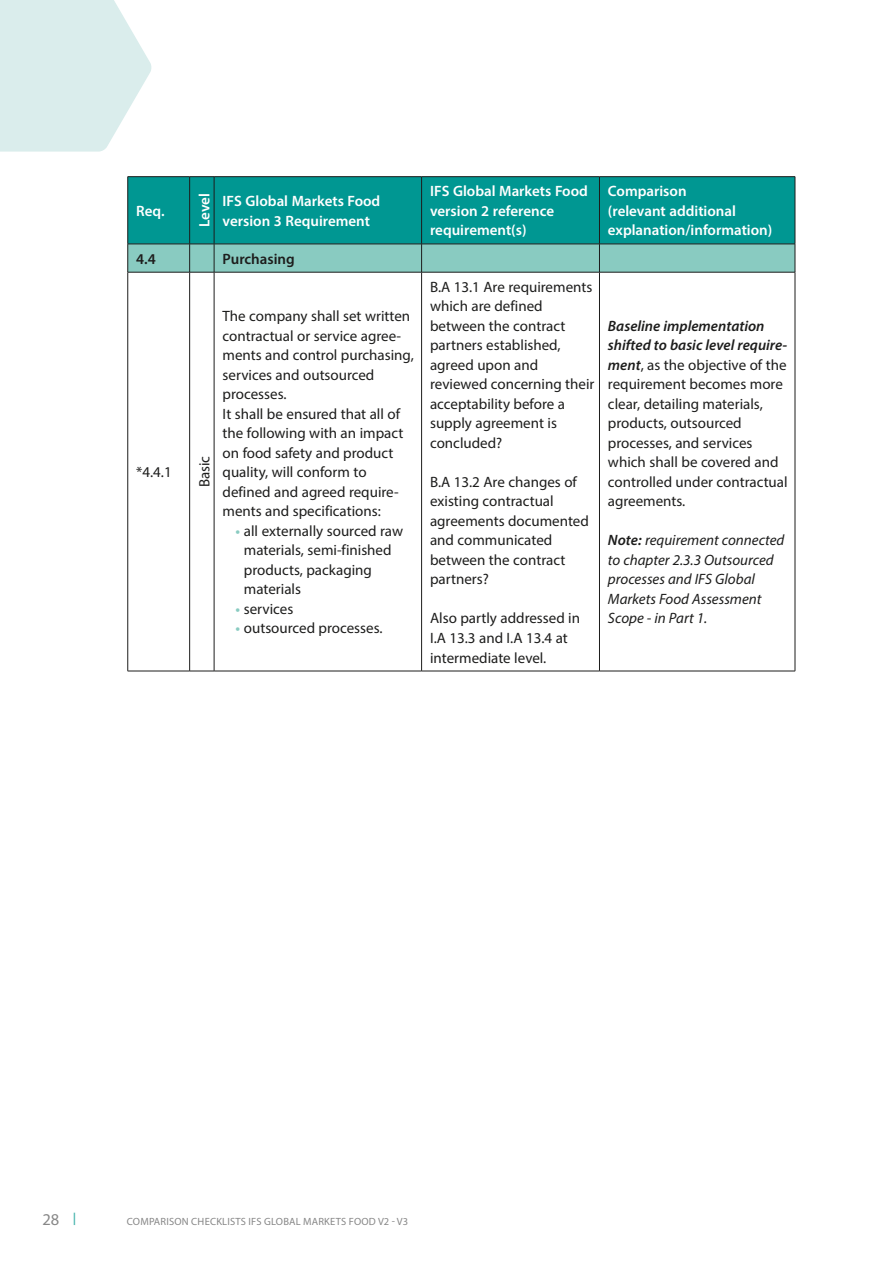
<style>
.page{position:relative;width:893px;height:1263px;background:#fff}
.page>*{position:absolute;margin:0;border:0;box-sizing:border-box;transform-origin:0 0}
.t1{font:16.5px "Myriad Pro";color:#878787}
.t2{font:15px/19.5px "Myriad Pro";color:#1d1d1c}
.t3{font:600 15px/19.5px "Myriad Pro";color:#fff}
.t4{font:italic 15px/19.5px "Myriad Pro";color:#1d1d1c}
.t5{font:600 15px "Myriad Pro";color:#1d1d1c}
.t6{font:10.5px "Myriad Pro";letter-spacing:.02em;color:#878787}
.s1{font-weight:600;color:#89cbc1}
.s2{font-weight:600;font-style:italic}
.s3{font-weight:600}
</style>
<div class="page">
<svg style="left:0;top:0;width:152px;height:152px;background:#dfefee"></svg>
<svg style="left:74px;top:1213px;width:1px;height:12px"></svg>
<hr style="left:189px;top:272px;width:1px;height:399px;background:#1d1d1c">
<hr style="left:214px;top:272px;width:1px;height:399px;background:#1d1d1c">
<hr style="left:599px;top:272px;width:1px;height:399px;background:#1d1d1c">
<hr style="left:421px;top:272px;width:1px;height:399px;background:#1d1d1c">
<hr style="left:127px;top:272px;width:1px;height:399px;background:#1d1d1c">
<svg style="left:127px;top:176px;width:669px;height:97px;background:#28a19b"></svg>
<hr style="left:214px;top:272px;width:208px;height:1px;background:#1d1d1c">
<hr style="left:422px;top:272px;width:177px;height:1px;background:#1d1d1c">
<hr style="left:599px;top:272px;width:196px;height:1px;background:#1d1d1c">
<hr style="left:795px;top:272px;width:1px;height:399px;background:#1d1d1c">
<hr style="left:128px;top:671px;width:62px;height:1px;background:#1d1d1c">
<svg style="left:190px;top:671px;width:24px;height:1px"></svg>
<hr style="left:214px;top:671px;width:208px;height:1px;background:#1d1d1c">
<hr style="left:599px;top:671px;width:196px;height:1px;background:#1d1d1c">
<hr style="left:422px;top:671px;width:177px;height:1px;background:#1d1d1c">
<p class="t3" style="left:136px;top:201px;width:30px">Req.</p>
<p class="t3" style="left:194px;top:227px;width:35px;rotate:-90deg">Level</p>
<p class="t3" style="left:223px;top:191px;width:159px">IFS Global Markets Food version 3 Requirement</p>
<p class="t3" style="left:430px;top:181px;width:159px">IFS Global Markets Food version 2 reference requirement(s)</p>
<p class="t3" style="left:608px;top:181px;width:166px">Comparison<br>(relevant additional explanation/information)</p>
<p class="t5" style="left:136px;top:249px;width:21px">4.4</p>
<p class="t5" style="left:223px;top:249px;width:74px">Purchasing</p>
<p class="t2" style="left:136px;top:462px;width:37px">*4.4.1</p>
<p class="t2" style="left:195px;top:487px;width:33px;rotate:-90deg">Basic</p>
<p class="t2" style="left:223px;top:306px;width:193px">The company shall set written contractual or service agree&shy;ments and control purchasing, services and outsourced processes.<br>It shall be ensured that all of the following with an impact on food safety and product quality, will conform to defined and agreed require&shy;ments and specifications:</p>
<p class="t2" style="left:244px;top:521px;width:161px;text-indent:-9px"><span class="s1">•</span> all externally sourced raw materials, semi-finished products, packaging materials</p>
<p class="t2" style="left:235px;top:599px;width:60px"><span class="s1">•</span> services</p>
<p class="t2" style="left:235px;top:618px;width:149px"><span class="s1">•</span> outsourced processes.</p>
<p class="t2" style="left:430px;top:277px;width:166px">B.A 13.1 Are requirements which are defined between the contract partners established, agreed upon and reviewed concerning their acceptability before a supply agreement is concluded?</p>
<p class="t2" style="left:430px;top:472px;width:160px">B.A 13.2 Are changes of existing contractual agreements documented and communicated between the contract partners?</p>
<p class="t2" style="left:430px;top:608px;width:152px">Also partly addressed in<br>I.A 13.3 and I.A 13.4 at intermediate level.</p>
<p class="t2" style="left:608px;top:316px;width:181px"><span class="s2">Baseline implementation shifted to basic level require&shy;ment</span>, as the objective of the requirement becomes more clear, detailing materials, products, outsourced processes, and services which shall be covered and controlled under contractual agreements.</p>
<p class="t4" style="left:608px;top:530px;width:178px"><span class="s3">Note:</span> requirement connected to chapter 2.3.3 Outsourced processes and IFS Global<br>Markets Food Assessment<br>Scope - in Part 1.</p>
<p class="t1" style="left:43px;top:1209px;width:18px">28</p>
<p class="t6" style="left:127px;top:1215px;width:283px">COMPARISON CHECKLISTS IFS GLOBAL MARKETS FOOD V2 - V3</p>
</div>
